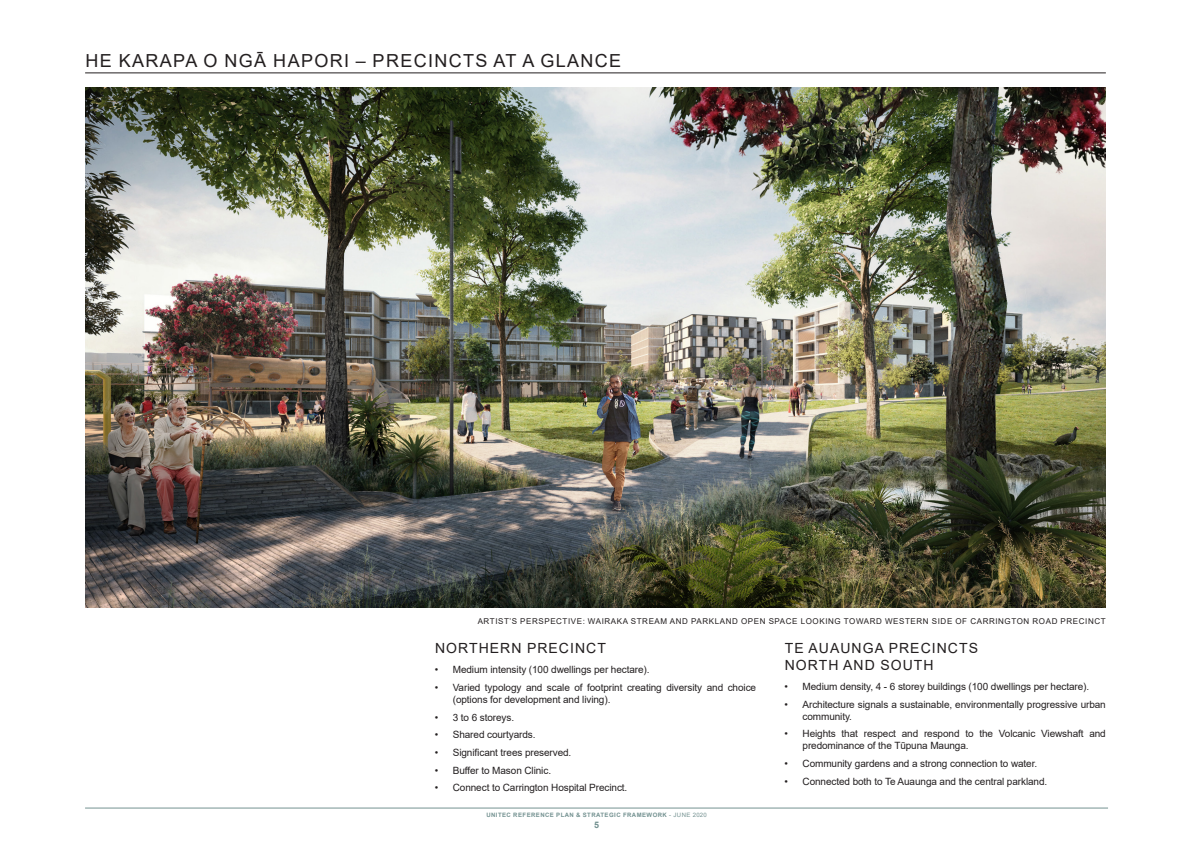
<style>
.page{position:relative;width:1191px;height:842px;background:#fff}
.page>*{position:absolute;margin:0;border:0;box-sizing:border-box;transform-origin:0 0}
.HEADING_01_UNNUMBERE{font:18px "Arial";letter-spacing:.075em;color:#231f20}
.HEADING_02{font:14px/16.8px "Arial";letter-spacing:.075em;color:#231f20}
.t1{font:10px/12px "Arial";letter-spacing:-.01em;color:#231f20}
.t2{font:700 9px "Arial";color:#749291}
.t3{font:8px "Arial";letter-spacing:.075em;color:#231f20}
.t4{font:700 6px "Arial";letter-spacing:.075em;color:#749291}
.s1{font-weight:400}
</style>
<div class="page">
<hr style="left:85px;top:808px;width:1023px;height:1px;background:#749291">
<img style="left:85px;top:88px;width:1020px;height:519px">
<hr style="left:85px;top:73px;width:1020px;height:1px;background:#231f20">
<p class="HEADING_01_UNNUMBERE" style="left:85px;top:48px;width:537px">HE KARAPA O NGĀ HAPORI – PRECINCTS AT A GLANCE</p>
<p class="t3" style="left:478px;top:616px;width:629px">ARTIST’S PERSPECTIVE: WAIRAKA STREAM AND PARKLAND OPEN SPACE LOOKING TOWARD WESTERN SIDE OF CARRINGTON ROAD PRECINCT</p>
<p class="HEADING_02" style="left:435px;top:639px;width:172px">NORTHERN PRECINCT</p>
<p class="t1" style="left:435px;top:664px;width:216px">• Medium intensity (100 dwellings per hectare).</p>
<p class="t1" style="left:453px;top:681px;width:305px;text-indent:-18px">• Varied typology and scale of footprint creating diversity and choice (options for development and living).</p>
<p class="t1" style="left:435px;top:711px;width:81px">• 3 to 6 storeys.</p>
<p class="t1" style="left:435px;top:729px;width:102px">• Shared courtyards.</p>
<p class="t1" style="left:435px;top:746px;width:138px">• Significant trees preserved.</p>
<p class="t1" style="left:435px;top:764px;width:118px">• Buffer to Mason Clinic.</p>
<p class="t1" style="left:435px;top:782px;width:194px">• Connect to Carrington Hospital Precinct.</p>
<p class="t4" style="left:486px;top:810px;width:222px">UNITEC REFERENCE PLAN &amp; STRATEGIC FRAMEWORK <span class="s1">- JUNE 2020</span></p>
<p class="t2" style="left:594px;top:818px;width:7px">5</p>
<p class="HEADING_02" style="left:784px;top:639px;width:195px">TE AUAUNGA PRECINCTS<br>NORTH AND SOUTH</p>
<p class="t1" style="left:784px;top:680px;width:306px">• Medium density, 4 - 6 storey buildings (100 dwellings per hectare).</p>
<p class="t1" style="left:802px;top:698px;width:305px;text-indent:-18px">• Architecture signals a sustainable, environmentally progressive urban community.</p>
<p class="t1" style="left:802px;top:728px;width:305px;text-indent:-18px">• Heights that respect and respond to the Volcanic Viewshaft and predominance of the Tūpuna Maunga.</p>
<p class="t1" style="left:784px;top:757px;width:254px">• Community gardens and a strong connection to water.</p>
<p class="t1" style="left:784px;top:775px;width:264px">• Connected both to Te Auaunga and the central parkland.</p>
</div>
